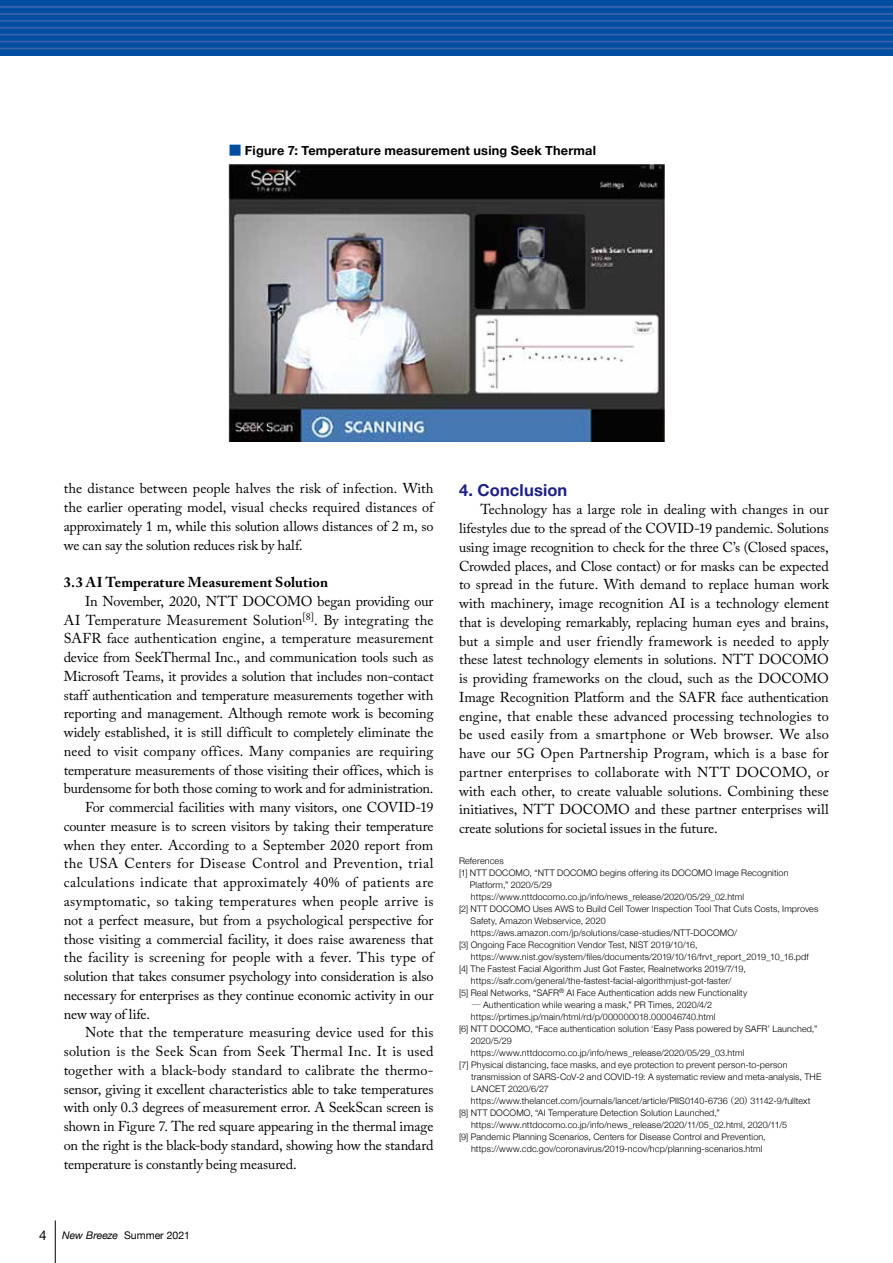
<style>
.page{position:relative;width:893px;height:1263px;background:#fff}
.page>*{position:absolute;margin:0;border:0;box-sizing:border-box;transform-origin:0 0}
.t1{font:700 16.5px "Helvetica Neue";letter-spacing:.005em;color:#1d2088}
.t2{font:14.25px/18.8px "Adobe Caslon Pro";letter-spacing:-.005em;color:#000;text-align:justify}
.t3{font:14.25px "Adobe Caslon Pro";letter-spacing:.015em;color:#000}
.t4{font:14.25px "Adobe Caslon Pro";letter-spacing:.02em;color:#000}
.t5{font:14.25px "Adobe Caslon Pro";letter-spacing:.025em;color:#000}
.t6{font:700 14.25px "Adobe Caslon Pro";letter-spacing:.01em;color:#000}
.t7{font:700 12.75px "Helvetica Neue";letter-spacing:.015em;color:#000}
.t8{font:10.5px "Helvetica Neue";color:#000}
.t9{font:300 9px "Helvetica Neue";letter-spacing:.015em;color:#000}
.s1{font-family:"Shin Go Pro";font-weight:400;color:#004ea2}
.s2{font-size:13.5px}
.s3{font-style:italic}
.s4{font-family:"Koz Min Pro";font-weight:400}
</style>
<div class="page">
<div style="left:0;top:0;width:893px;height:55px;background:#004ea2"></div>
<hr style="left:0;top:6px;width:893px;height:2px;background:#3d62ad">
<hr style="left:0;top:13px;width:893px;height:2px;background:#3d62ad">
<hr style="left:0;top:20px;width:893px;height:2px;background:#3d62ad">
<hr style="left:0;top:27px;width:893px;height:2px;background:#3d62ad">
<hr style="left:0;top:34px;width:893px;height:1px;background:#3d62ad">
<hr style="left:0;top:41px;width:893px;height:1px;background:#3d62ad">
<hr style="left:0;top:48px;width:893px;height:1px;background:#3d62ad">
<img style="left:229px;top:164px;width:435px;height:277px">
<hr style="left:55px;top:1220px;width:1px;height:43px;background:#000">
<p class="t7" style="left:229px;top:140px;width:369px"><span class="s1">■</span> Figure 7: Temperature measurement using Seek Thermal</p>
<p class="t2" style="left:64px;top:479px;width:371px">the distance between people halves the risk of infection. With the earlier operating model, visual checks required distances of approximately 1 m, while this solution allows distances of 2 m, so we can say the solution reduces risk by half.</p>
<p class="t6" style="left:64px;top:574px;width:266px">3.3 AI Temperature Measurement Solution</p>
<p class="t2" style="left:85px;top:592px;width:350px">In November, 2020, NTT DOCOMO began providing our</p>
<p class="t2" style="left:64px;top:610px;width:371px">AI Temperature Measurement Solution<sup>[8]</sup>. By integrating the</p>
<p class="t2" style="left:64px;top:629px;width:371px">SAFR face authentication engine, a temperature measurement</p>
<p class="t2" style="left:64px;top:648px;width:371px">device from SeekThermal Inc., and communication tools such as</p>
<p class="t2" style="left:64px;top:667px;width:371px">Microsoft Teams, it provides a solution that includes non-contact</p>
<p class="t2" style="left:64px;top:685px;width:371px">staff authentication and temperature measurements together with</p>
<p class="t2" style="left:64px;top:704px;width:371px">reporting and management. Although remote work is becoming</p>
<p class="t2" style="left:64px;top:723px;width:371px">widely established, it is still difficult to completely eliminate the</p>
<p class="t2" style="left:64px;top:742px;width:371px">need to visit company offices. Many companies are requiring</p>
<p class="t2" style="left:64px;top:760px;width:371px">temperature measurements of those visiting their offices, which is</p>
<p class="t2" style="left:64px;top:779px;width:371px">burdensome for both those coming to work and for administration.</p>
<p class="t2" style="left:85px;top:798px;width:350px">For commercial facilities with many visitors, one COVID-19</p>
<p class="t2" style="left:64px;top:817px;width:371px">counter measure is to screen visitors by taking their temperature</p>
<p class="t2" style="left:64px;top:835px;width:371px">when they enter. According to a September 2020 report from</p>
<p class="t5" style="left:64px;top:855px;width:371px">the USA Centers for Disease Control and Prevention, trial</p>
<p class="t4" style="left:64px;top:874px;width:371px">calculations indicate that approximately 40% of patients are</p>
<p class="t4" style="left:64px;top:893px;width:371px">asymptomatic, so taking temperatures when people arrive is</p>
<p class="t2" style="left:64px;top:910px;width:371px">not a perfect measure, but from a psychological perspective for</p>
<p class="t2" style="left:64px;top:929px;width:371px">those visiting a commercial facility, it does raise awareness that</p>
<p class="t3" style="left:64px;top:949px;width:371px">the facility is screening for people with a fever. This type of</p>
<p class="t2" style="left:64px;top:967px;width:371px">solution that takes consumer psychology into consideration is also</p>
<p class="t2" style="left:64px;top:985px;width:371px">necessary for enterprises as they continue economic activity in our</p>
<p class="t2" style="left:64px;top:1004px;width:88px">new way of life.</p>
<p class="t3" style="left:85px;top:1024px;width:350px">Note that the temperature measuring device used for this</p>
<p class="t3" style="left:64px;top:1043px;width:371px">solution is the Seek Scan from Seek Thermal Inc. It is used</p>
<p class="t2" style="left:64px;top:1060px;width:371px">together with a black-body standard to calibrate the thermo-</p>
<p class="t2" style="left:64px;top:1079px;width:371px">sensor, giving it excellent characteristics able to take temperatures</p>
<p class="t2" style="left:64px;top:1098px;width:371px">with only 0.3 degrees of measurement error. A SeekScan screen is</p>
<p class="t2" style="left:64px;top:1117px;width:371px">shown in Figure 7. The red square appearing in the thermal image</p>
<p class="t2" style="left:64px;top:1135px;width:371px">on the right is the black-body standard, showing how the standard</p>
<p class="t2" style="left:64px;top:1154px;width:235px">temperature is constantly being measured.</p>
<p class="t8" style="left:39px;top:1227px;width:152px"><span class="s2">4</span> <span class="s3">New Breeze</span> Summer 2021</p>
<p class="t1" style="left:459px;top:477px;width:110px">4. Conclusion</p>
<p class="t2" style="left:459px;top:500px;width:371px;text-indent:21px">Technology has a large role in dealing with changes in our lifestyles due to the spread of the COVID-19 pandemic. Solutions using image recognition to check for the three C’s (Closed spaces, Crowded places, and Close contact) or for masks can be expected to spread in the future. With demand to replace human work with machinery, image recognition AI is a technology element that is developing remarkably, replacing human eyes and brains, but a simple and user friendly framework is needed to apply these latest technology elements in solutions. NTT DOCOMO is providing frameworks on the cloud, such as the DOCOMO Image Recognition Platform and the SAFR face authentication engine, that enable these advanced processing technologies to be used easily from a smartphone or Web browser. We also have our 5G Open Partnership Program, which is a base for partner enterprises to collaborate with NTT DOCOMO, or with each other, to create valuable solutions. Combining these initiatives, NTT DOCOMO and these partner enterprises will create solutions for societal issues in the future.</p>
<p class="t9" style="left:459px;top:853px;width:46px">References</p>
<p class="t9" style="left:459px;top:865px;width:331px">[1] NTT DOCOMO, “NTT DOCOMO begins offering its DOCOMO Image Recognition</p>
<p class="t9" style="left:470px;top:877px;width:83px">Platform,” 2020/5/29</p>
<p class="t9" style="left:471px;top:889px;width:275px">https://www.nttdocomo.co.jp/info/news_release/2020/05/29_02.html</p>
<p class="t9" style="left:459px;top:901px;width:361px">[2] NTT DOCOMO Uses AWS to Build Cell Tower Inspection Tool That Cuts Costs, Improves</p>
<p class="t9" style="left:471px;top:913px;width:137px">Safety, Amazon Webservice, 2020</p>
<p class="t9" style="left:471px;top:925px;width:268px">https://aws.amazon.com/jp/solutions/case-studies/NTT-DOCOMO/</p>
<p class="t9" style="left:459px;top:937px;width:240px">[3] Ongoing Face Recognition Vendor Test, NIST 2019/10/16,</p>
<p class="t9" style="left:471px;top:949px;width:339px">https://www.nist.gov/system/files/documents/2019/10/16/frvt_report_2019_10_16.pdf</p>
<p class="t9" style="left:459px;top:961px;width:288px">[4] The Fastest Facial Algorithm Just Got Faster, Realnetworks 2019/7/19,</p>
<p class="t9" style="left:471px;top:973px;width:262px">https://safr.com/general/the-fastest-facial-algorithmjust-got-faster/</p>
<p class="t9" style="left:459px;top:985px;width:290px">[5] Real Networks, “SAFR<sup>®</sup> AI Face Authentication adds new Functionality</p>
<p class="t9" style="left:472px;top:997px;width:242px"><span class="s4">―</span> Authentication while wearing a mask,” PR Times, 2020/4/2</p>
<p class="t9" style="left:471px;top:1009px;width:246px">https://prtimes.jp/main/html/rd/p/000000018.000046740.html</p>
<p class="t9" style="left:459px;top:1021px;width:360px">[6] NTT DOCOMO, “Face authentication solution ‘Easy Pass powered by SAFR’ Launched,”</p>
<p class="t9" style="left:471px;top:1033px;width:42px">2020/5/29</p>
<p class="t9" style="left:471px;top:1045px;width:275px">https://www.nttdocomo.co.jp/info/news_release/2020/05/29_03.html</p>
<p class="t9" style="left:459px;top:1057px;width:330px">[7] Physical distancing, face masks, and eye protection to prevent person-to-person</p>
<p class="t9" style="left:471px;top:1069px;width:352px">transmission of SARS-CoV-2 and COVID-19: A systematic review and meta-analysis, THE</p>
<p class="t9" style="left:471px;top:1081px;width:79px">LANCET 2020/6/27</p>
<p class="t9" style="left:471px;top:1093px;width:341px">https://www.thelancet.com/journals/lancet/article/PIIS0140-6736<span class="s4">（</span>20<span class="s4">）</span>31142-9/fulltext</p>
<p class="t9" style="left:459px;top:1105px;width:262px">[8] NTT DOCOMO, “AI Temperature Detection Solution Launched,”</p>
<p class="t9" style="left:471px;top:1117px;width:318px">https://www.nttdocomo.co.jp/info/news_release/2020/11/05_02.html, 2020/11/5</p>
<p class="t9" style="left:459px;top:1129px;width:308px">[9] Pandemic Planning Scenarios, Centers for Disease Control and Prevention,</p>
<p class="t9" style="left:471px;top:1141px;width:293px">https://www.cdc.gov/coronavirus/2019-ncov/hcp/planning-scenarios.html</p>
</div>
